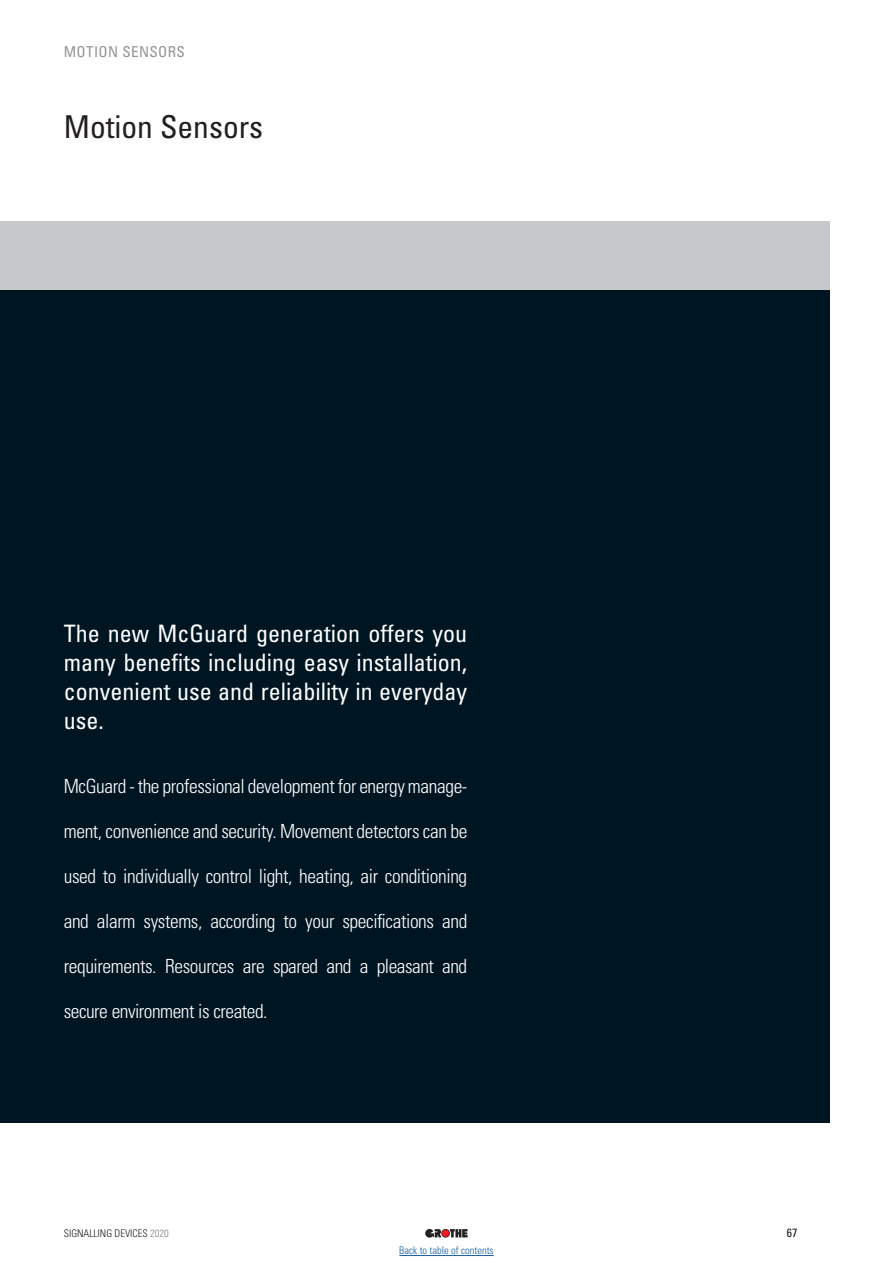
<style>
.page{position:relative;width:893px;height:1263px;background:#fff}
.page>*{position:absolute;margin:0;border:0;box-sizing:border-box;transform-origin:0 0}
.t1{font:condensed 31.5px "Univers LT Std";color:#231f20}
.t2{font:condensed 24px/28.8px "Univers LT Std";color:#fff;text-align:justify}
.t3{font:300 condensed 19.5px "Univers LT Std";letter-spacing:-.02em;color:#fff}
.t4{font:condensed 15px "Univers LT Std";letter-spacing:.025em;color:#939598}
.t5{font:condensed 12px "Univers LT Std";color:#231f20}
.t6{font:300 condensed 10.5px "Univers LT Std";color:#231f20}
.t7{font:300 condensed 10.5px "Univers LT Std";color:#175d9e}
.s1{color:#808285}
</style>
<div class="page">
<svg style="left:450px;top:1229px;width:18px;height:8px"></svg>
<svg style="left:425px;top:1229px;width:16px;height:8px"></svg>
<svg style="left:441px;top:1229px;width:9px;height:8px"></svg>
<div style="left:442px;top:1229px;width:7px;height:8px;background:#ee1d23;border-radius:50%"></div>
<div style="left:0;top:289px;width:829px;height:834px;background:#001522"></div>
<div style="left:0;top:221px;width:829px;height:68px;background:#c7c8ca"></div>
<hr style="left:399px;top:1255px;width:95px;height:1px;background:#175d9e">
<p class="t4" style="left:64px;top:42px;width:123px">MOTION SENSORS</p>
<h1 class="t1" style="left:64px;top:106px;width:201px">Motion Sensors</h1>
<p class="t2" style="left:64px;top:619px;width:405px">The new McGuard generation offers you many benefits including easy installation, convenient use and reliability in everyday use.</p>
<p class="t3" style="left:64px;top:775px;width:405px">McGuard - the professional development for energy manage-</p>
<p class="t3" style="left:64px;top:820px;width:405px">ment, convenience and security. Movement detectors can be</p>
<p class="t3" style="left:64px;top:865px;width:405px">used to individually control light, heating, air conditioning</p>
<p class="t3" style="left:64px;top:910px;width:405px">and alarm systems, according to your specifications and</p>
<p class="t3" style="left:64px;top:955px;width:405px">requirements. Resources are spared and a pleasant and</p>
<p class="t3" style="left:64px;top:1000px;width:205px">secure environment is created.</p>
<p class="t6" style="left:64px;top:1227px;width:106px">SIGNALLING DEVICES <span class="s1">2020</span></p>
<p class="t5" style="left:787px;top:1225px;width:12px">67</p>
<p class="t7" style="left:399px;top:1244px;width:96px">Back to table of contents</p>
</div>
